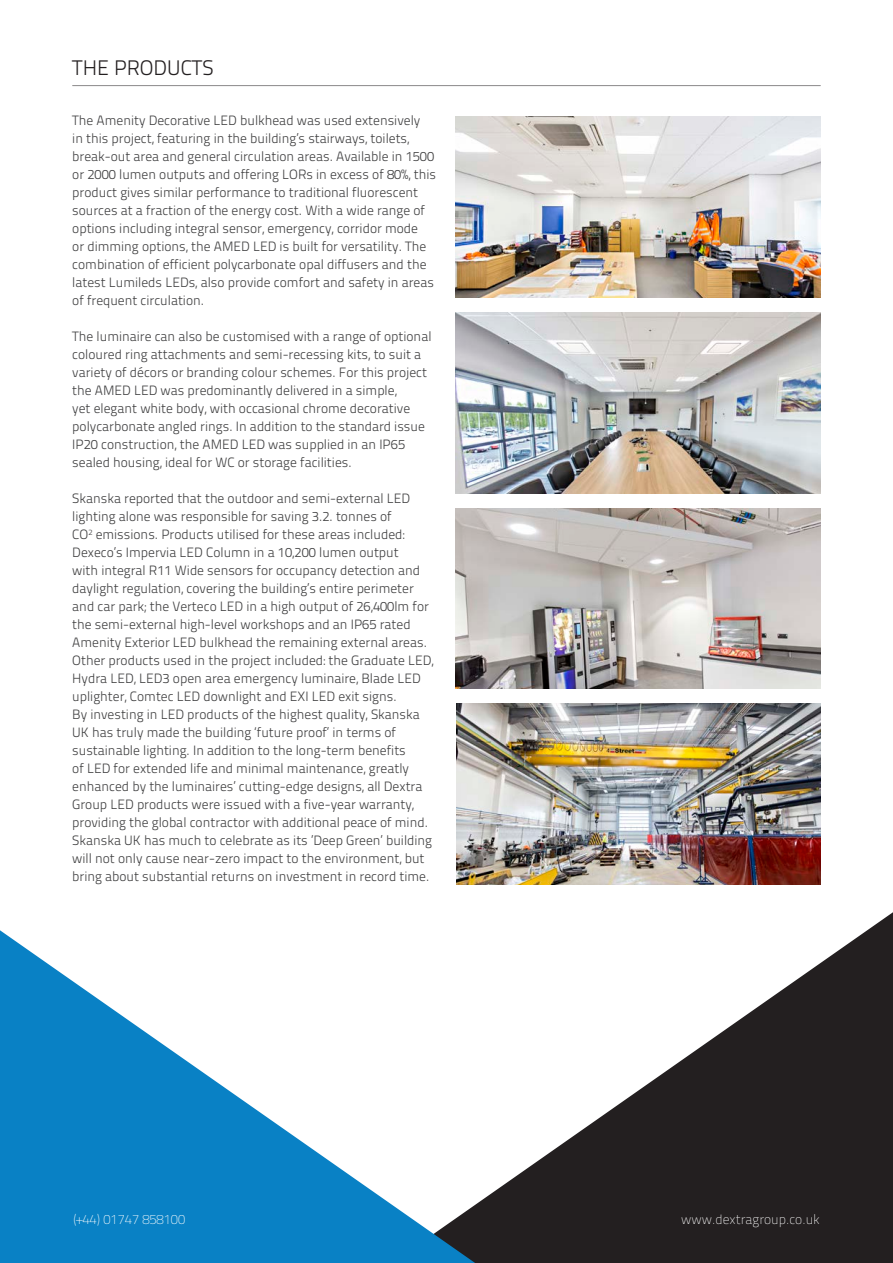
<style>
.page{position:relative;width:893px;height:1263px;background:#fff}
.page>*{position:absolute;margin:0;border:0;box-sizing:border-box;transform-origin:0 0}
.t1{font:21px "Titillium Text 25 L 250 wt";color:#231f20}
.t2{font:13.5px/18px "Titillium Text 25 L 250 wt";color:#3e3e3f}
.t3{font:13.5px "Titillium Text 25 L 1 wt";color:#fff}
</style>
<div class="page">
<svg style="left:456px;top:884px;width:437px;height:379px;fill:#231f20"></svg>
<svg style="left:0;top:930px;width:475px;height:333px"></svg>
<hr style="left:72px;top:85px;width:749px;height:1px;background:#231f20">
<img style="left:456px;top:508px;width:364px;height:181px">
<img style="left:456px;top:117px;width:364px;height:181px">
<img style="left:456px;top:313px;width:364px;height:180px">
<img style="left:456px;top:704px;width:365px;height:180px">
<p class="t1" style="left:72px;top:53px;width:143px">THE PRODUCTS</p>
<p class="t2" style="left:72px;top:111px;width:365px">The Amenity Decorative LED bulkhead was used extensively<br>in this project, featuring in the building’s stairways, toilets, break-out area and general circulation areas. Available in 1500 or 2000 lumen outputs and offering LORs in excess of 80%, this product gives similar performance to traditional fluorescent sources at a fraction of the energy cost. With a wide range of options including integral sensor, emergency, corridor mode<br>or dimming options, the AMED LED is built for versatility. The combination of efficient polycarbonate opal diffusers and the latest Lumileds LEDs, also provide comfort and safety in areas of frequent circulation.</p>
<p class="t2" style="left:72px;top:326px;width:361px">The luminaire can also be customised with a range of optional coloured ring attachments and semi-recessing kits, to suit a variety of décors or branding colour schemes. For this project the AMED LED was predominantly delivered in a simple,<br>yet elegant white body, with occasional chrome decorative polycarbonate angled rings. In addition to the standard issue IP20 construction, the AMED LED was supplied in an IP65 sealed housing, ideal for WC or storage facilities.</p>
<p class="t2" style="left:72px;top:488px;width:363px">Skanska reported that the outdoor and semi-external LED lighting alone was responsible for saving 3.2. tonnes of<br>CO<sup>2</sup> emissions. Products utilised for these areas included:<br>Dexeco’s Impervia LED Column in a 10,200 lumen output<br>with integral R11 Wide sensors for occupancy detection and daylight regulation, covering the building’s entire perimeter and car park; the Verteco LED in a high output of 26,400lm for the semi-external high-level workshops and an IP65 rated Amenity Exterior LED bulkhead the remaining external areas.<br>Other products used in the project included: the Graduate LED, Hydra LED, LED3 open area emergency luminaire, Blade LED uplighter, Comtec LED downlight and EXI LED exit signs.</p>
<p class="t2" style="left:72px;top:704px;width:361px">By investing in LED products of the highest quality, Skanska UK has truly made the building ‘future proof’ in terms of sustainable lighting. In addition to the long-term benefits<br>of LED for extended life and minimal maintenance, greatly enhanced by the luminaires’ cutting-edge designs, all Dextra Group LED products were issued with a five-year warranty, providing the global contractor with additional peace of mind.<br>Skanska UK has much to celebrate as its ’Deep Green’ building will not only cause near-zero impact to the environment, but bring about substantial returns on investment in record time.</p>
<p class="t3" style="left:73px;top:1210px;width:113px">(+44) 01747 858100</p>
<p class="t3" style="left:681px;top:1210px;width:140px">www.dextragroup.co.uk</p>
</div>
